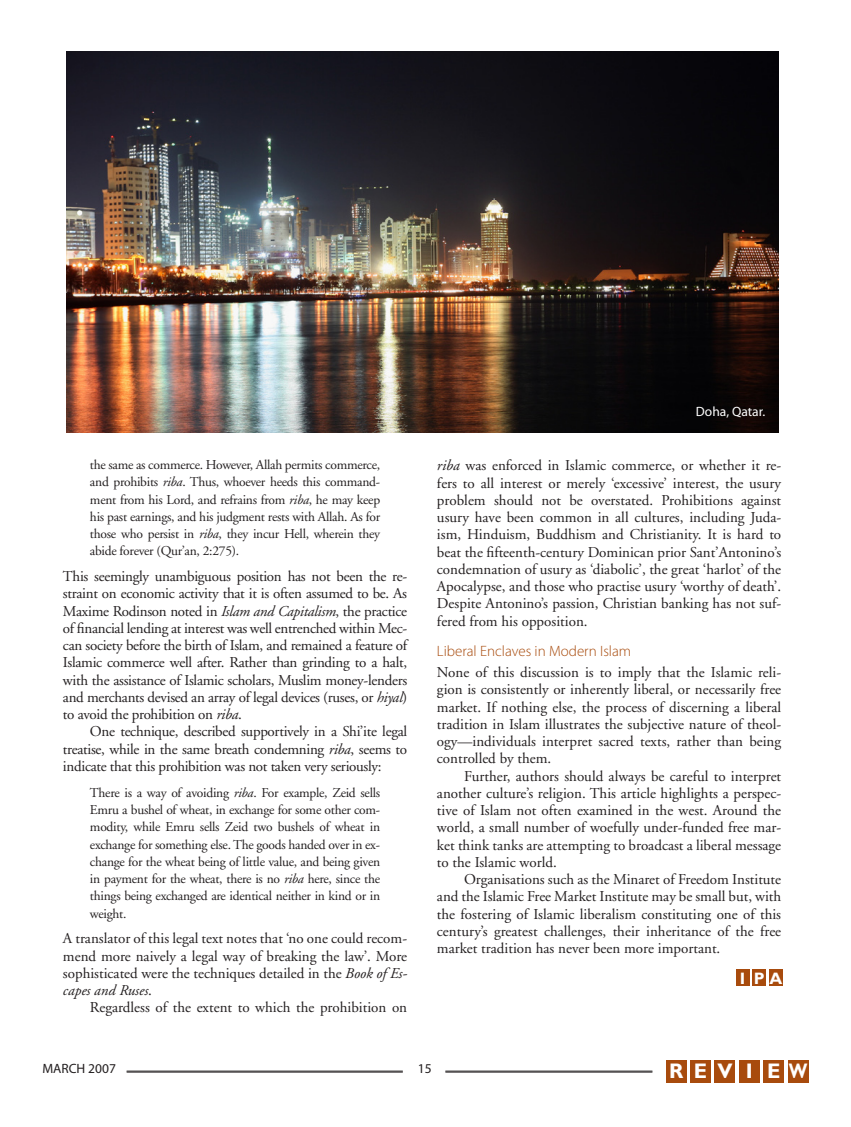
<style>
.page{position:relative;width:851px;height:1127px;background:#fff}
.page>*{position:absolute;margin:0;border:0;box-sizing:border-box;transform-origin:0 0}
.t1{font:700 21px "Gill Sans";color:#fff}
.t2{font:700 16.5px "Gill Sans";color:#fff}
.t3{font:15px/17.2px "Adobe Garamond";color:#231f20;text-align:justify}
.t4{font:300 15px "Myriad Pro";color:#a84b0d}
.t5{font:13.5px/17.2px "Adobe Garamond";letter-spacing:-.02em;color:#231f20;text-align:justify}
.t6{font:13.5px "Myriad Pro";color:#231f20}
.t7{font:13.5px "Myriad Pro";color:#fff}
.s1{font-style:italic}
</style>
<div class="page">
<div style="left:665px;top:1060px;width:21px;height:22px;background:#a84b0d"></div>
<div style="left:690px;top:1060px;width:20px;height:22px;background:#a84b0d"></div>
<div style="left:714px;top:1060px;width:21px;height:22px;background:#a84b0d"></div>
<div style="left:739px;top:1060px;width:20px;height:22px;background:#a84b0d"></div>
<div style="left:763px;top:1060px;width:20px;height:22px;background:#a84b0d"></div>
<div style="left:787px;top:1060px;width:21px;height:22px;background:#a84b0d"></div>
<hr style="left:127px;top:1071px;width:276px;height:1px;background:#231f20">
<hr style="left:127px;top:1072px;width:276px;height:1px;background:#231f20">
<hr style="left:445px;top:1071px;width:207px;height:1px;background:#231f20">
<hr style="left:445px;top:1072px;width:207px;height:1px;background:#231f20">
<img style="left:67px;top:51px;width:711px;height:381px">
<div style="left:735px;top:969px;width:14px;height:17px;background:#a84b0d"></div>
<div style="left:752px;top:969px;width:14px;height:17px;background:#a84b0d"></div>
<div style="left:768px;top:969px;width:14px;height:17px;background:#a84b0d"></div>
<p class="t5" style="left:90px;top:457px;width:292px">the same as commerce. However, Allah permits commerce, and prohibits <span class="s1">riba</span>. Thus, whoever heeds this command&shy;ment from his Lord, and refrains from <span class="s1">riba</span>, he may keep his past earnings, and his judgment rests with Allah. As for those who persist in <span class="s1">riba</span>, they incur Hell, wherein they abide forever (Qur’an, 2:275).</p>
<p class="t3" style="left:63px;top:568px;width:346px">This seemingly unambiguous position has not been the re&shy;straint on economic activity that it is often assumed to be. As Maxime Rodinson noted in <span class="s1">Islam and Capitalism</span>, the practice of financial lending at interest was well entrenched within Mec&shy;can society before the birth of Islam, and remained a feature of Islamic commerce well after. Rather than grinding to a halt, with the assistance of Islamic scholars, Muslim money-lenders and merchants devised an array of legal devices (ruses, or <span class="s1">hiyal</span>) to avoid the prohibition on <span class="s1">riba</span>.</p>
<p class="t3" style="left:63px;top:723px;width:346px;text-indent:27px">One technique, described supportively in a Shi’ite legal treatise, while in the same breath condemning <span class="s1">riba</span>, seems to indicate that this prohibition was not taken very seriously:</p>
<p class="t5" style="left:90px;top:784px;width:292px">There is a way of avoiding <span class="s1">riba</span>. For example, Zeid sells Emru a bushel of wheat, in exchange for some other com&shy;modity, while Emru sells Zeid two bushels of wheat in exchange for something else. The goods handed over in ex&shy;change for the wheat being of little value, and being given in payment for the wheat, there is no <span class="s1">riba</span> here, since the things being exchanged are identical neither in kind or in weight.</p>
<p class="t3" style="left:63px;top:930px;width:345px">A translator of this legal text notes that ‘no one could recom&shy;mend more naively a legal way of breaking the law’. More sophisticated were the techniques detailed in the <span class="s1">Book of Es&shy;capes and Ruses</span>.</p>
<p class="t3" style="left:90px;top:999px;width:318px">Regardless of the extent to which the prohibition on</p>
<p class="t7" style="left:695px;top:404px;width:71px">Doha, Qatar.</p>
<p class="t3" style="left:437px;top:457px;width:346px"><span class="s1">riba</span> was enforced in Islamic commerce, or whether it re&shy;fers to all interest or merely ‘excessive’ interest, the usury problem should not be overstated. Prohibitions against usury have been common in all cultures, including Juda&shy;ism, Hinduism, Buddhism and Christianity. It is hard to beat the fifteenth-century Dominican prior Sant’Antonino’s condemnation of usury as ‘diabolic’, the great ‘harlot’ of the Apocalypse, and those who practise usury ‘worthy of death’.<br>Despite Antonino’s passion, Christian banking has not suf&shy;fered from his opposition.</p>
<p class="t4" style="left:437px;top:642px;width:196px">Liberal Enclaves in Modern Islam</p>
<p class="t3" style="left:437px;top:664px;width:346px">None of this discussion is to imply that the Islamic reli&shy;gion is consistently or inherently liberal, or necessarily free market. If nothing else, the process of discerning a liberal tradition in Islam illustrates the subjective nature of theol&shy;ogy—individuals interpret sacred texts, rather than being controlled by them.</p>
<p class="t3" style="left:437px;top:767px;width:346px;text-indent:27px">Further, authors should always be careful to interpret another culture’s religion. This article highlights a perspec&shy;tive of Islam not often examined in the west. Around the world, a small number of woefully under-funded free mar&shy;ket think tanks are attempting to broadcast a liberal message to the Islamic world.</p>
<p class="t3" style="left:437px;top:871px;width:346px;text-indent:27px">Organisations such as the Minaret of Freedom Institute and the Islamic Free Market Institute may be small but, with the fostering of Islamic liberalism constituting one of this century’s greatest challenges, their inheritance of the free market tradition has never been more important.</p>
<p class="t2" style="left:739px;top:968px;width:7px">I</p>
<p class="t2" style="left:753px;top:968px;width:30px">P A</p>
<p class="t6" style="left:43px;top:1061px;width:75px">MARCH 2007</p>
<p class="t6" style="left:418px;top:1061px;width:15px">15</p>
<h1 class="t1" style="left:669px;top:1058px;width:140px">REV I EW</h1>
</div>
